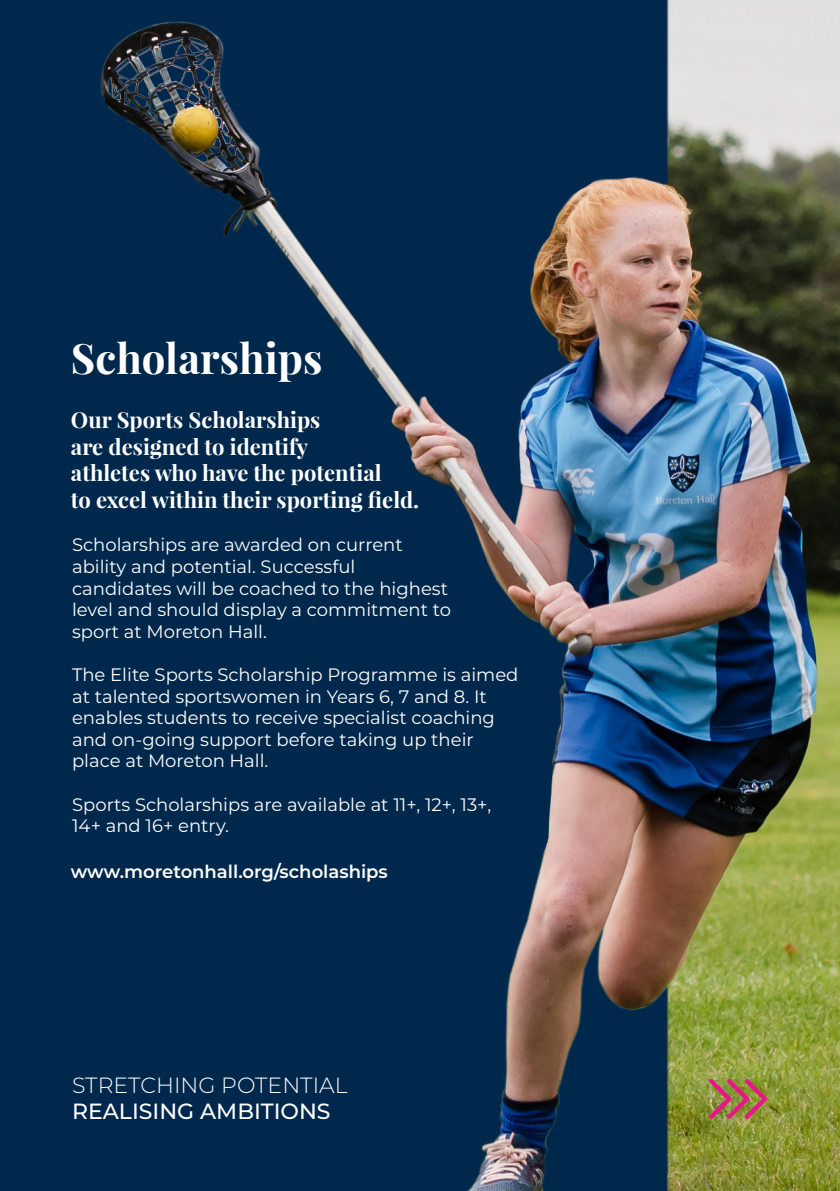
<style>
.page{position:relative;width:840px;height:1191px;background:#fff}
.page>*{position:absolute;margin:0;border:0;box-sizing:border-box;transform-origin:0 0}
.t1{font:700 42px "Playfair Display";color:#fff}
.t2{font:700 22px/26.4px "Playfair Display";color:#fff}
.t3{font:300 22px "Montserrat";color:#fff}
.t4{font:500 22px "Montserrat";color:#fff}
.t5{font:18px/21.6px "Montserrat";color:#fff}
.t6{font:600 18px "Montserrat";color:#fff}
</style>
<div class="page">
<img style="left:0;top:0;width:839px;height:1191px">
<svg style="left:704px;top:1075px;width:66px;height:47px;background:#a17b4c"></svg>
<p class="t1" style="left:71px;top:332px;width:253px">Scholarships</p>
<p class="t2" style="left:71px;top:407px;width:349px">Our Sports Scholarships<br>are designed to identify<br>athletes who have the potential<br>to excel within their sporting field.</p>
<p class="t5" style="left:72px;top:533px;width:380px">Scholarships are awarded on current ability and potential. Successful candidates will be coached to the highest level and should display a commitment to sport at Moreton Hall.</p>
<p class="t5" style="left:72px;top:663px;width:447px">The Elite Sports Scholarship Programme is aimed at talented sportswomen in Years 6, 7 and 8. It enables students to receive specialist coaching and on-going support before taking up their place at Moreton Hall.</p>
<p class="t5" style="left:72px;top:793px;width:420px">Sports Scholarships are available at 11+, 12+, 13+,<br>14+ and 16+ entry.</p>
<p class="t6" style="left:71px;top:858px;width:318px">www.moretonhall.org/scholaships</p>
<p class="t3" style="left:72px;top:1069px;width:277px">STRETCHING POTENTIAL</p>
<p class="t4" style="left:72px;top:1095px;width:260px">REALISING AMBITIONS</p>
</div>
